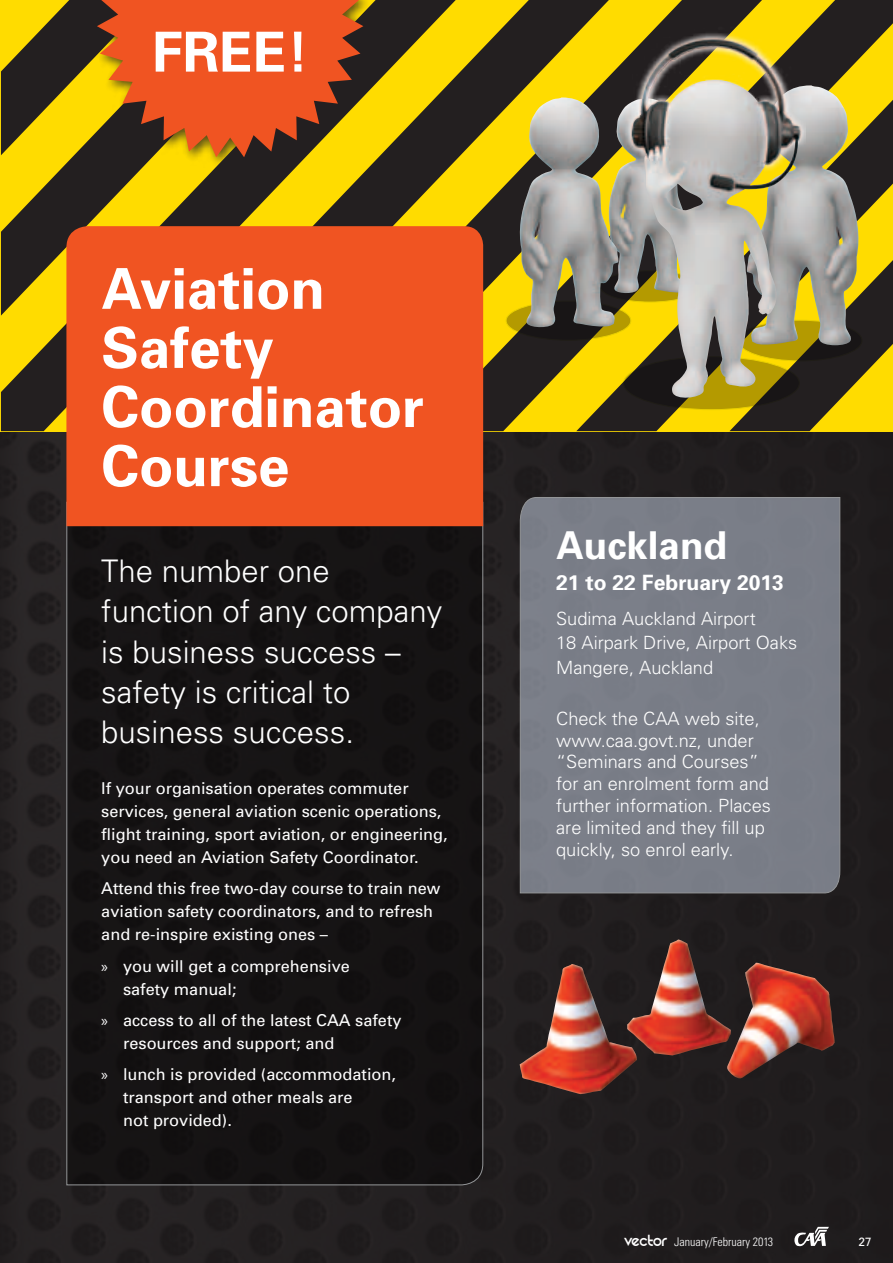
<style>
.page{position:relative;width:893px;height:1263px;background:#fff}
.page>*{position:absolute;margin:0;border:0;box-sizing:border-box;transform-origin:0 0}
.t1{font:700 56.4px/59.1px "Univers";color:#fff}
.t2{font:700 55.2px "Univers";color:#fff}
.t3{font:700 38.4px "Univers";color:#fff}
.t4{font:300 31.2px/40.3px "Univers";color:#fff}
.t5{font:700 21.15px "Univers";color:#fff}
.t6{font:300 18.3px/21.9px "Univers";color:#fff}
.t7{font:16.35px/23.1px "Univers";color:#fff}
.t8{font:300 condensed 12px "Univers";color:#fff}
.t9{font:12px "Univers";color:#fff}
.s1{font-family:"Myriad Pro"}
.s2{font-family:"REZ";font-weight:400;font-stretch:normal;font-size:18px}
</style>
<div class="page">
<div style="left:1px;top:431px;width:892px;height:832px;background:#211d1e"></div>
<svg style="left:1px;top:0;width:892px;height:431px;background:#897711"></svg>
<svg style="left:600px;top:271px;width:100px;height:31px"></svg>
<img style="left:618px;top:200px;width:13px;height:94px">
<div style="left:519px;top:497px;width:322px;height:397px;background:#7a7e88"></div>
<div style="left:66px;top:501px;width:418px;height:684px;background:#161314"></div>
<div style="left:66px;top:226px;width:417px;height:300px;background:#f05422"></div>
<svg style="left:506px;top:301px;width:125px;height:39px"></svg>
<div style="left:506px;top:301px;width:125px;height:40px;border:1px solid #bfd730;border-radius:50%"></div>
<svg style="left:738px;top:320px;width:124px;height:41px"></svg>
<svg style="left:623px;top:357px;width:176px;height:53px"></svg>
<img style="left:520px;top:939px;width:315px;height:155px">
<div style="left:92px;top:0;width:282px;height:168px;background:#231f20;opacity:.75"></div>
<svg style="left:97px;top:0;width:266px;height:157px;background:#ca571e"></svg>
<img style="left:518px;top:97px;width:100px;height:232px">
<img style="left:803px;top:85px;width:57px;height:261px">
<img style="left:609px;top:26px;width:196px;height:174px">
<img style="left:631px;top:40px;width:172px;height:359px">
<svg style="left:794px;top:1227px;width:35px;height:19px"></svg>
<h2 class="t2" style="left:152px;top:17px;width:158px">FREE!</h2>
<h1 class="t1" style="left:101px;top:257px;width:324px">Aviation<br>Safety<br>Coordinator<br>Course</h1>
<h3 class="t4" style="left:101px;top:550px;width:343px">The number one function of any company is business success – safety is critical to business success.</h3>
<p class="t7" style="left:101px;top:776px;width:348px">If your organisation operates commuter services, general aviation scenic operations, flight training, sport aviation, or engineering, you need an Aviation Safety Coordinator.</p>
<p class="t7" style="left:101px;top:877px;width:341px">Attend this free two-day course to train new aviation safety coordinators, and to refresh and re-inspire existing ones –</p>
<p class="t7" style="left:123px;top:954px;width:228px;text-indent:-22px"><span class="s1">»</span> you will get a comprehensive safety manual;</p>
<p class="t7" style="left:123px;top:1008px;width:280px;text-indent:-22px"><span class="s1">»</span> access to all of the latest CAA safety resources and support; and</p>
<p class="t7" style="left:123px;top:1062px;width:274px;text-indent:-22px"><span class="s1">»</span> lunch is provided (accommodation, transport and other meals are<br>not provided).</p>
<h3 class="t3" style="left:556px;top:521px;width:172px">Auckland</h3>
<p class="t5" style="left:556px;top:569px;width:229px">21 to 22 February 2013</p>
<p class="t6" style="left:556px;top:605px;width:243px;line-height:24.9px">Sudima Auckland Airport<br>18 Airpark Drive, Airport Oaks<br>Mangere, Auckland</p>
<p class="t6" style="left:556px;top:707px;width:216px">Check the CAA web site, www.caa.govt.nz, under “Seminars and Courses” for an enrolment form and further information. Places are limited and they fill up quickly, so enrol early.</p>
<p class="t8" style="left:624px;top:1235px;width:151px"><span class="s2">vector</span> January/February 2013</p>
<p class="t9" style="left:858px;top:1234px;width:15px">27</p>
</div>
